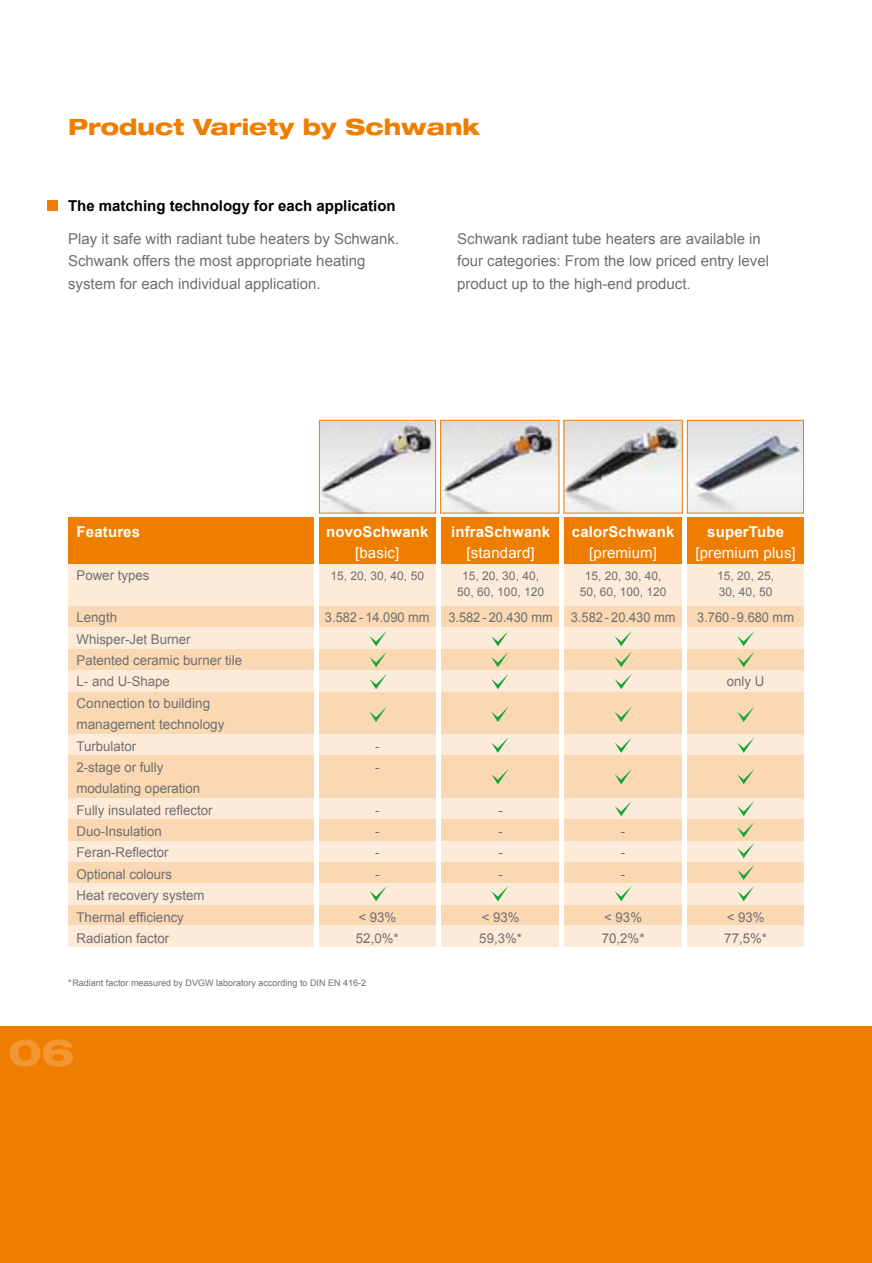
<style>
.page{position:relative;width:872px;height:1263px;background:#fff}
.page>*{position:absolute;margin:0;border:0;box-sizing:border-box;transform-origin:0 0}
.t1{font:800 expanded 37.5px "Helvetica Neue";color:#f39733}
.t2{font:800 expanded 22.5px "Helvetica Neue";color:#ef7d00}
.t3{font:15px/22.5px "Arial";color:#706f6f}
.t4{font:700 15px "Arial";letter-spacing:.01em;color:#fff}
.t5{font:700 15px "Arial";color:#000}
.t6{font:15px "Arial";letter-spacing:.01em;color:#fff}
.t7{font:13.5px/21.3px "Arial";color:#706f6f}
.t8{font:13.5px "Arial";color:#706f6f;scale:.95 1}
.t9{font:12px/16.8px "Arial";color:#706f6f;text-align:center}
.t10{font:9px "Arial";color:#706f6f}
</style>
<div class="page">
<div style="left:0;top:1027px;width:872px;height:236px;background:#ef7d00"></div>
<div style="left:47px;top:200px;width:10px;height:10px;background:#ef7d00"></div>
<div style="left:68px;top:517px;width:736px;height:47px;background:#ef7d00"></div>
<div style="left:68px;top:564px;width:736px;height:42px;background:#fdebd9"></div>
<div style="left:68px;top:606px;width:736px;height:22px;background:#fad8b3"></div>
<div style="left:68px;top:649px;width:736px;height:21px;background:#fad8b3"></div>
<div style="left:68px;top:691px;width:736px;height:22px;background:#fad8b3"></div>
<div style="left:68px;top:798px;width:736px;height:21px;background:#fdebd9"></div>
<div style="left:68px;top:904px;width:736px;height:21px;background:#fad8b3"></div>
<div style="left:68px;top:862px;width:736px;height:21px;background:#fad8b3"></div>
<div style="left:68px;top:840px;width:736px;height:22px;background:#fdebd9"></div>
<div style="left:68px;top:734px;width:736px;height:21px;background:#fdebd9"></div>
<div style="left:68px;top:628px;width:736px;height:21px;background:#fdebd9"></div>
<div style="left:68px;top:670px;width:736px;height:21px;background:#fdebd9"></div>
<div style="left:68px;top:777px;width:736px;height:21px;background:#fad8b3"></div>
<div style="left:68px;top:819px;width:736px;height:21px;background:#fad8b3"></div>
<div style="left:68px;top:925px;width:736px;height:22px;background:#fdebd9"></div>
<div style="left:68px;top:883px;width:736px;height:21px;background:#fdebd9"></div>
<div style="left:68px;top:713px;width:736px;height:21px;background:#fad8b3"></div>
<div style="left:68px;top:755px;width:736px;height:22px;background:#fad8b3"></div>
<hr style="left:315px;top:517px;width:4px;height:430px;background:#fff">
<hr style="left:436px;top:517px;width:4px;height:430px;background:#fff">
<hr style="left:559px;top:517px;width:4px;height:430px;background:#fff">
<div style="left:682px;top:517px;width:5px;height:430px;background:#fff"></div>
<svg style="left:369px;top:631px;width:18px;height:15px"></svg>
<svg style="left:491px;top:631px;width:17px;height:15px"></svg>
<svg style="left:614px;top:631px;width:18px;height:15px"></svg>
<svg style="left:737px;top:631px;width:17px;height:15px"></svg>
<svg style="left:369px;top:652px;width:18px;height:15px"></svg>
<svg style="left:491px;top:652px;width:17px;height:15px"></svg>
<svg style="left:615px;top:652px;width:17px;height:15px"></svg>
<svg style="left:737px;top:652px;width:17px;height:15px"></svg>
<svg style="left:369px;top:674px;width:18px;height:15px"></svg>
<svg style="left:491px;top:674px;width:17px;height:15px"></svg>
<svg style="left:614px;top:674px;width:18px;height:15px"></svg>
<svg style="left:369px;top:707px;width:18px;height:15px"></svg>
<svg style="left:491px;top:707px;width:17px;height:15px"></svg>
<svg style="left:615px;top:707px;width:17px;height:15px"></svg>
<svg style="left:737px;top:707px;width:17px;height:15px"></svg>
<svg style="left:491px;top:738px;width:17px;height:15px"></svg>
<svg style="left:615px;top:737px;width:17px;height:16px"></svg>
<svg style="left:737px;top:738px;width:17px;height:15px"></svg>
<svg style="left:614px;top:801px;width:18px;height:15px"></svg>
<svg style="left:737px;top:801px;width:17px;height:15px"></svg>
<svg style="left:737px;top:822px;width:17px;height:15px"></svg>
<svg style="left:737px;top:843px;width:17px;height:15px"></svg>
<svg style="left:737px;top:865px;width:17px;height:15px"></svg>
<svg style="left:491px;top:769px;width:17px;height:15px"></svg>
<svg style="left:615px;top:769px;width:17px;height:15px"></svg>
<svg style="left:737px;top:769px;width:17px;height:15px"></svg>
<svg style="left:369px;top:886px;width:18px;height:15px"></svg>
<svg style="left:491px;top:886px;width:17px;height:15px"></svg>
<svg style="left:614px;top:886px;width:18px;height:15px"></svg>
<svg style="left:737px;top:886px;width:17px;height:15px"></svg>
<img style="left:689px;top:422px;width:113px;height:89px">
<div style="left:687px;top:420px;width:117px;height:93px;border:1px solid #ef7d00"></div>
<img style="left:321px;top:422px;width:113px;height:89px">
<div style="left:319px;top:420px;width:117px;height:93px;border:1px solid #ef7d00"></div>
<img style="left:442px;top:422px;width:115px;height:89px">
<div style="left:440px;top:420px;width:119px;height:93px;border:1px solid #ef7d00"></div>
<img style="left:565px;top:422px;width:115px;height:89px">
<h2 class="t2" style="left:68px;top:112px;width:413px">Product Variety by Schwank</h2>
<p class="t5" style="left:68px;top:196px;width:329px">The matching technology for each application</p>
<p class="t3" style="left:68px;top:227px;width:332px">Play it safe with radiant tube heaters by Schwank.<br>Schwank offers the most appropriate heating system for each individual application.</p>
<p class="t3" style="left:457px;top:227px;width:313px">Schwank radiant tube heaters are available in four categories: From the low priced entry level product up to the high-end product.</p>
<p class="t4" style="left:77px;top:522px;width:65px">Features</p>
<p class="t7" style="left:77px;top:564px;width:74px">Power types</p>
<p class="t7" style="left:77px;top:607px;width:167px">Length<br>Whisper-Jet Burner<br>Patented ceramic burner tile<br>L- and U-Shape<br>Connection to building management technology<br>Turbulator<br>2-stage or fully<br>modulating operation<br>Fully insulated reflector<br>Duo-Insulation<br>Feran-Reflector<br>Optional colours<br>Heat recovery system<br>Thermal efficiency<br>Radiation factor</p>
<p class="t4" style="left:326px;top:522px;width:104px">novoSchwank</p>
<p class="t6" style="left:355px;top:543px;width:46px">[basic]</p>
<p class="t9" style="left:330px;top:567px;width:95px">15, 20, 30, 40, 50</p>
<p class="t8" style="left:325px;top:609px;width:112px">3.582 - 14.090 mm</p>
<p class="t7" style="left:375px;top:735px;width:6px">- -</p>
<p class="t7" style="left:375px;top:799px;width:6px;text-align:justify">- - - -</p>
<p class="t7" style="left:356px;top:906px;width:44px">&lt; 93%<br>52,0%*</p>
<p class="t10" style="left:68px;top:977px;width:300px">*Radiant factor measured by DVGW laboratory according to DIN EN 416-2</p>
<p class="t4" style="left:451px;top:522px;width:101px">infraSchwank</p>
<p class="t6" style="left:466px;top:543px;width:70px">[standard]</p>
<p class="t9" style="left:457px;top:567px;width:88px">15, 20, 30, 40,<br>50, 60, 100, 120</p>
<p class="t8" style="left:448px;top:609px;width:112px">3.582 - 20.430 mm</p>
<p class="t4" style="left:572px;top:522px;width:104px">calorSchwank</p>
<p class="t6" style="left:589px;top:543px;width:69px">[premium]</p>
<p class="t9" style="left:580px;top:567px;width:88px">15, 20, 30, 40,<br>50, 60, 100, 120</p>
<p class="t8" style="left:571px;top:609px;width:112px">3.582 - 20.430 mm</p>
<p class="t7" style="left:498px;top:799px;width:6px;text-align:justify">- - - -</p>
<p class="t7" style="left:479px;top:906px;width:44px">&lt; 93%<br>59,3%*</p>
<p class="t7" style="left:621px;top:821px;width:6px;text-align:justify">- - -</p>
<p class="t7" style="left:602px;top:906px;width:44px">&lt; 93%<br>70,2%*</p>
<h1 class="t1" style="left:9px;top:1029px;width:68px">06</h1>
<p class="t4" style="left:707px;top:522px;width:78px">superTube</p>
<p class="t6" style="left:695px;top:543px;width:102px">[premium plus]</p>
<p class="t9" style="left:717px;top:567px;width:58px;text-align:left">15, 20, 25,<br>30, 40, 50</p>
<p class="t8" style="left:697px;top:609px;width:103px">3.760 -9.680 mm</p>
<p class="t7" style="left:727px;top:671px;width:39px">only U</p>
<p class="t7" style="left:724px;top:906px;width:44px">&lt; 93%<br>77,5%*</p>
</div>
